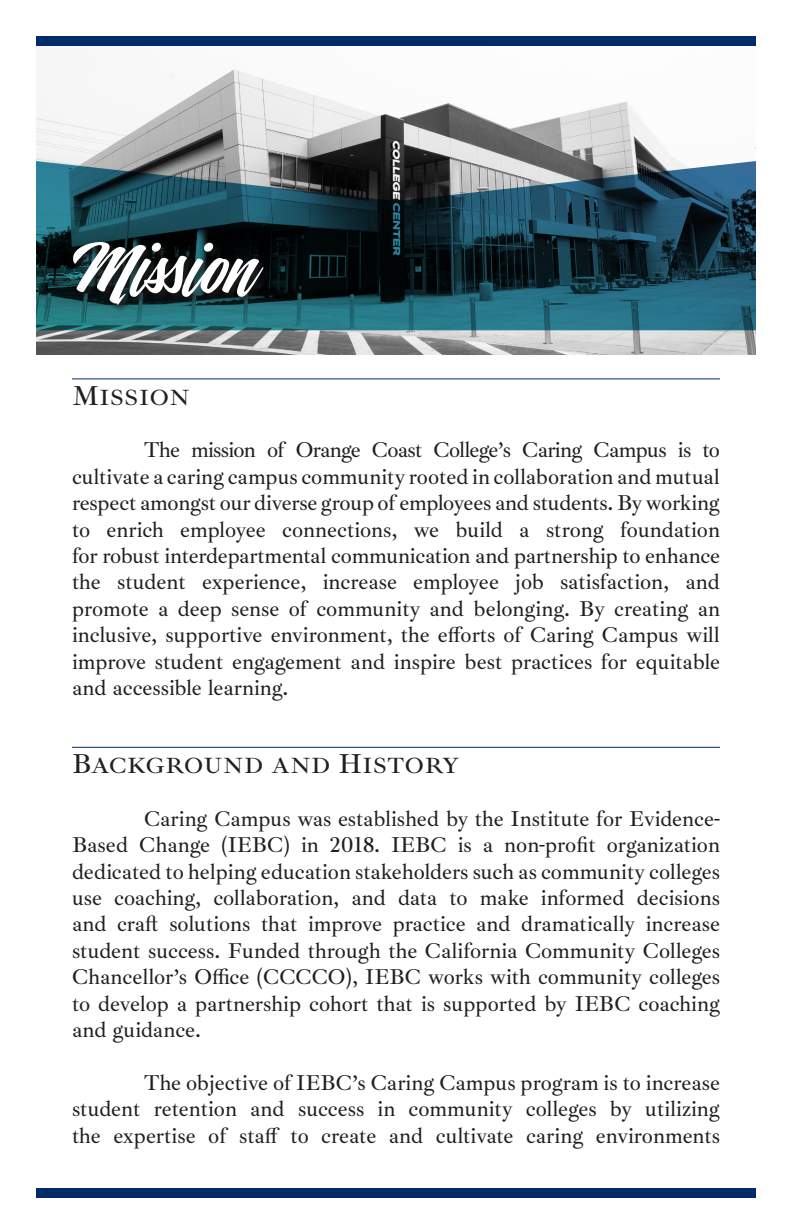
<style>
.page{position:relative;width:792px;height:1224px;background:#fff}
.page>*{position:absolute;margin:0;border:0;box-sizing:border-box;transform-origin:0 0}
.t1{font:68px "Indie";color:#fff}
.t2{font:500 28px "Ibarra Real Nova";color:#231f20}
.t3{font:500 22px/26.4px "Ibarra Real Nova";color:#231f20;text-align:justify}
</style>
<div class="page">
<hr style="left:72px;top:378px;width:648px;height:1px;background:#002c6b">
<hr style="left:72px;top:747px;width:648px;height:1px;background:#002c6b">
<img style="left:36px;top:69px;width:720px;height:285px">
<svg style="left:36px;top:161px;width:720px;height:169px"></svg>
<div style="left:71px;top:240px;width:202px;height:74px;background:#231f20;opacity:.75"></div>
<div style="left:36px;top:1188px;width:720px;height:10px;background:#002c6b"></div>
<div style="left:36px;top:36px;width:720px;height:10px;background:#002c6b"></div>
<h2 class="t1" style="left:76px;top:226px;width:187px">Mission</h2>
<h3 class="t2" style="left:72px;top:380px;width:120px">Mission</h3>
<p class="t3" style="left:72px;top:437px;width:650px;text-indent:72px">The mission of Orange Coast College’s Caring Campus is to cultivate a caring campus community rooted in collaboration and mutual respect amongst our diverse group of employees and students. By working to enrich employee connections, we build a strong foundation for robust interdepartmental communication and partnership to enhance the student experience, increase employee job satisfaction, and promote a deep sense of community and belonging. By creating an inclusive, supportive environment, the efforts of Caring Campus will improve student engagement and inspire best practices for equitable and accessible learning.</p>
<h3 class="t2" style="left:72px;top:748px;width:389px">Background and History</h3>
<p class="t3" style="left:72px;top:806px;width:650px;text-indent:72px">Caring Campus was established by the Institute for Evidence-Based Change (IEBC) in 2018. IEBC is a non-profit organization dedicated to helping education stakeholders such as community colleges use coaching, collaboration, and data to make informed decisions and craft solutions that improve practice and dramatically increase student success. Funded through the California Community Colleges Chancellor’s Office (CCCCO), IEBC works with community colleges to develop a partnership cohort that is supported by IEBC coaching and guidance.</p>
<p class="t3" style="left:72px;top:1070px;width:650px;text-indent:72px">The objective of IEBC’s Caring Campus program is to increase student retention and success in community colleges by utilizing the expertise of staff to create and cultivate caring environments</p>
</div>
